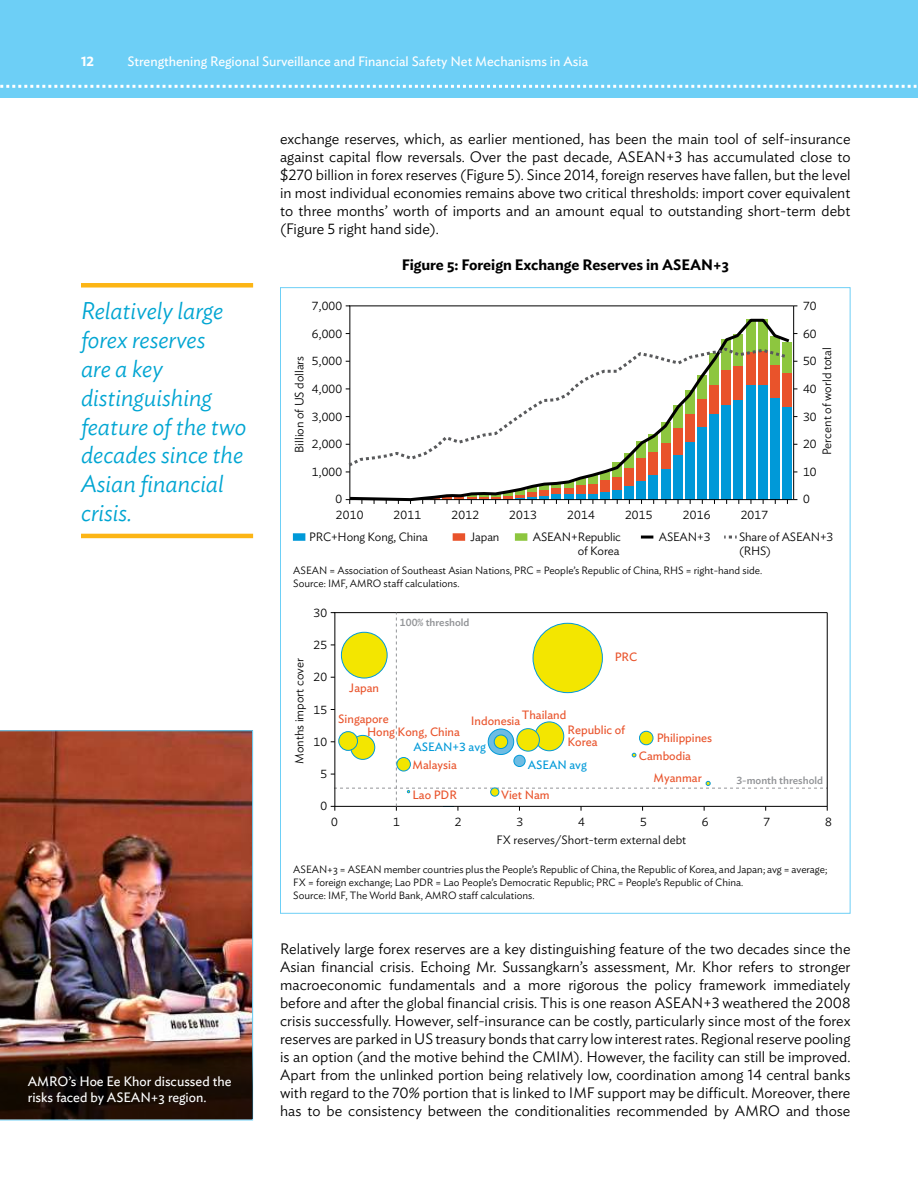
<style>
.page{position:relative;width:918px;height:1188px;background:#fff}
.page>*{position:absolute;margin:0;border:0;box-sizing:border-box;transform-origin:0 0}
.t1{font:italic 300 24px/28.8px "Ideal Sans";color:#00a5d2}
.t2{font:300 15px/18px "Ideal Sans";color:#000;text-align:justify}
.t3{font:600 15px "Ideal Sans";color:#000}
.t4{font:13.5px/16.2px "Ideal Sans";color:#fff}
.t5{font:600 13.5px "Ideal Sans";color:#fff}
.t6{font:300 12px/14.4px "Ideal Sans";color:#000;text-align:right}
.t7{font:12px/12px "Ideal Sans";color:#e9532b}
.t8{font:12px "Ideal Sans";color:#0099d8}
.t9{font:300 10.5px/12.6px "Ideal Sans";color:#000}
.t10{font:500 10.5px "Ideal Sans";color:#939598}
</style>
<div class="page">
<div style="left:0;top:0;width:918px;height:97px;background:#6dcff6"></div>
<svg style="left:0;top:85px;width:917px;height:3px"></svg>
<hr style="left:349px;top:306px;width:445px;height:1px;background:#000">
<div style="left:293px;top:533px;width:12px;height:8px;background:#0099d8"></div>
<div style="left:453px;top:533px;width:12px;height:8px;background:#e9532b"></div>
<div style="left:515px;top:533px;width:12px;height:8px;background:#8dc63f"></div>
<svg style="left:641px;top:536px;width:12px;height:3px"></svg>
<svg style="left:724px;top:536px;width:13px;height:3px"></svg>
<hr style="left:349px;top:306px;width:1px;height:194px;background:#000">
<hr style="left:793px;top:306px;width:1px;height:194px;background:#000">
<svg style="left:347px;top:317px;width:446px;height:186px"></svg>
<svg style="left:345px;top:346px;width:446px;height:123px"></svg>
<svg style="left:331px;top:612px;width:497px;height:199px"></svg>
<div style="left:517px;top:729px;width:22px;height:22px;background:#f3e600;border-radius:50%"></div>
<div style="left:517px;top:728px;width:23px;height:24px;border:1px solid #0099d8;border-radius:50%"></div>
<div style="left:81px;top:283px;width:172px;height:5px;background:#fcb515"></div>
<hr style="left:81px;top:534px;width:172px;height:4px;background:#fcb515">
<img style="left:0;top:730px;width:253px;height:390px">
<img style="left:1px;top:1032px;width:252px;height:87px">
<p class="t5" style="left:81px;top:51px;width:15px">12</p>
<p class="t4" style="left:127px;top:52px;width:462px">Strengthening Regional Surveillance and Financial Safety Net Mechanisms in Asia</p>
<h1 class="t1" style="left:81px;top:295px;width:167px">Relatively large forex reserves<br>are a key distinguishing feature of the two decades since the<br>Asian financial crisis.</h1>
<p class="t4" style="left:28px;top:1072px;width:205px">AMRO’s Hoe Ee Khor discussed the risks faced by ASEAN+3 region.</p>
<p class="t2" style="left:280px;top:128px;width:572px">exchange reserves, which, as earlier mentioned, has been the main tool of self-insurance against capital flow reversals. Over the past decade, ASEAN+3 has accumulated close to $270 billion in forex reserves (Figure 5). Since 2014, foreign reserves have fallen, but the level in most individual economies remains above two critical thresholds: import cover equivalent to three months’ worth of imports and an amount equal to outstanding short-term debt (Figure 5 right hand side).</p>
<p class="t3" style="left:402px;top:253px;width:329px">Figure 5: Foreign Exchange Reserves in ASEAN+3</p>
<p class="t6" style="left:312px;top:298px;width:32px">7,000</p>
<p class="t6" style="left:803px;top:298px;width:15px">70</p>
<p class="t6" style="left:803px;top:326px;width:15px">60</p>
<p class="t6" style="left:803px;top:353px;width:15px">50</p>
<p class="t6" style="left:803px;top:381px;width:15px">40</p>
<p class="t6" style="left:803px;top:408px;width:15px">30</p>
<p class="t6" style="left:803px;top:436px;width:15px">20</p>
<p class="t6" style="left:803px;top:463px;width:15px">10</p>
<p class="t6" style="left:312px;top:326px;width:32px">6,000</p>
<p class="t6" style="left:312px;top:353px;width:32px">5,000</p>
<p class="t6" style="left:312px;top:381px;width:32px">4,000</p>
<p class="t6" style="left:312px;top:408px;width:32px">3,000</p>
<p class="t6" style="left:312px;top:436px;width:32px">2,000</p>
<p class="t6" style="left:312px;top:463px;width:32px">1,000</p>
<p class="t6" style="left:291px;top:453px;width:99px;rotate:-90deg">Billion of US dollars</p>
<p class="t6" style="left:819px;top:455px;width:109px;rotate:-90deg">Percent of world total</p>
<p class="t6" style="left:335px;top:491px;width:8px">0</p>
<p class="t6" style="left:803px;top:491px;width:8px">0</p>
<p class="t6" style="left:336px;top:506px;width:29px">2010</p>
<p class="t6" style="left:394px;top:506px;width:29px">2011</p>
<p class="t6" style="left:451px;top:506px;width:29px">2012</p>
<p class="t6" style="left:509px;top:506px;width:29px">2013</p>
<p class="t6" style="left:567px;top:506px;width:29px">2014</p>
<p class="t6" style="left:625px;top:506px;width:29px">2015</p>
<p class="t6" style="left:683px;top:506px;width:29px">2016</p>
<p class="t6" style="left:741px;top:506px;width:29px">2017</p>
<p class="t6" style="left:309px;top:528px;width:120px">PRC+Hong Kong, China</p>
<p class="t6" style="left:471px;top:528px;width:30px">Japan</p>
<p class="t6" style="left:533px;top:528px;width:90px">ASEAN+Republic of Korea</p>
<p class="t6" style="left:659px;top:528px;width:53px">ASEAN+3</p>
<p class="t6" style="left:739px;top:528px;width:96px;text-align:left">Share of ASEAN+3 (RHS)</p>
<p class="t9" style="left:293px;top:564px;width:470px">ASEAN = Association of Southeast Asian Nations, PRC = People’s Republic of China, RHS = right-hand side.<br>Source: IMF, AMRO staff calculations.</p>
<p class="t6" style="left:291px;top:764px;width:107px;rotate:-90deg">Months import cover</p>
<p class="t6" style="left:314px;top:605px;width:15px">30</p>
<p class="t6" style="left:314px;top:637px;width:15px">25</p>
<p class="t6" style="left:314px;top:669px;width:15px">20</p>
<p class="t6" style="left:314px;top:701px;width:15px">15</p>
<p class="t6" style="left:314px;top:733px;width:15px">10</p>
<p class="t6" style="left:320px;top:765px;width:8px">5</p>
<p class="t6" style="left:320px;top:798px;width:8px">0</p>
<p class="t10" style="left:400px;top:614px;width:71px">100% threshold</p>
<p class="t7" style="left:349px;top:681px;width:31px">Japan</p>
<p class="t7" style="left:615px;top:650px;width:24px">PRC</p>
<p class="t7" style="left:522px;top:708px;width:46px">Thailand</p>
<p class="t7" style="left:367px;top:711px;width:94px;line-height:13.4px;text-indent:-29px">Singapore<br>Hong Kong, China</p>
<p class="t7" style="left:413px;top:758px;width:46px">Malaysia</p>
<p class="t7" style="left:412px;top:788px;width:46px">Lao PDR</p>
<p class="t7" style="left:501px;top:788px;width:50px">Viet Nam</p>
<p class="t7" style="left:471px;top:714px;width:51px">Indonesia</p>
<p class="t7" style="left:567px;top:723px;width:59px">Republic of<br>Korea</p>
<p class="t8" style="left:413px;top:738px;width:74px">ASEAN+3 avg</p>
<p class="t8" style="left:528px;top:755px;width:61px">ASEAN avg</p>
<p class="t7" style="left:657px;top:731px;width:57px">Philippines</p>
<p class="t7" style="left:654px;top:744px;width:50px;line-height:21.8px;text-indent:-15px">Cambodia<br>Myanmar</p>
<p class="t10" style="left:736px;top:773px;width:88px">3-month threshold</p>
<p class="t6" style="left:331px;top:813px;width:8px">0</p>
<p class="t6" style="left:393px;top:813px;width:8px">1</p>
<p class="t6" style="left:455px;top:813px;width:8px">2</p>
<p class="t6" style="left:517px;top:813px;width:8px">3</p>
<p class="t6" style="left:578px;top:813px;width:8px">4</p>
<p class="t6" style="left:640px;top:813px;width:8px">5</p>
<p class="t6" style="left:702px;top:813px;width:8px">6</p>
<p class="t6" style="left:764px;top:813px;width:8px">7</p>
<p class="t6" style="left:825px;top:813px;width:8px">8</p>
<p class="t6" style="left:497px;top:831px;width:191px">FX reserves/Short-term external debt</p>
<p class="t9" style="left:293px;top:863px;width:536px">ASEAN+3 = ASEAN member countries plus the People’s Republic of China, the Republic of Korea, and Japan; avg = average;<br>FX = foreign exchange; Lao PDR = Lao People’s Democratic Republic; PRC = People’s Republic of China.<br>Source: IMF, The World Bank, AMRO staff calculations.</p>
<p class="t2" style="left:280px;top:938px;width:572px">Relatively large forex reserves are a key distinguishing feature of the two decades since the Asian financial crisis. Echoing Mr. Sussangkarn’s assessment, Mr. Khor refers to stronger macroeconomic fundamentals and a more rigorous the policy framework immediately before and after the global financial crisis. This is one reason ASEAN+3 weathered the 2008 crisis successfully. However, self-insurance can be costly, particularly since most of the forex reserves are parked in US treasury bonds that carry low interest rates. Regional reserve pooling is an option (and the motive behind the CMIM). However, the facility can still be improved.<br>Apart from the unlinked portion being relatively low, coordination among 14 central banks with regard to the 70% portion that is linked to IMF support may be difficult. Moreover, there has to be consistency between the conditionalities recommended by AMRO and those</p>
</div>
